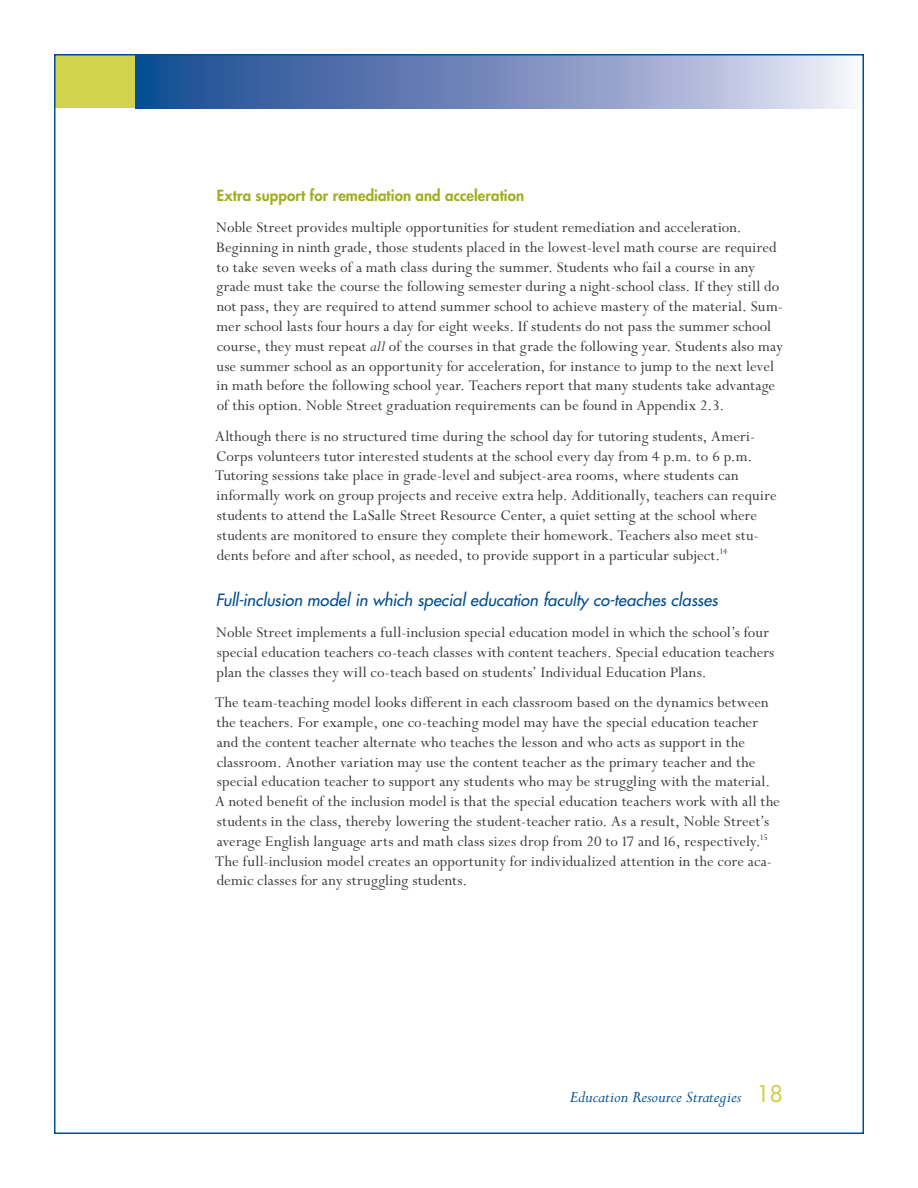
<style>
.page{position:relative;width:918px;height:1188px;background:#fff}
.page>*{position:absolute;margin:0;border:0;box-sizing:border-box;transform-origin:0 0}
.t1{font:italic 18px "Perpetua Std";color:#014f93}
.t2{font:16.5px/19.8px "Perpetua Std";letter-spacing:.01em;color:#363737}
.t3{font:italic 500 16.5px "Futura Std";color:#014f93}
.t4{font:800 15px "Futura Std";letter-spacing:.005em;color:#a1ac1b}
.s1{font-style:italic}
.s2{font-family:"Futura Std";font-weight:500;font-style:normal;font-size:22.5px;color:#d1d34e}
</style>
<div class="page">
<svg style="left:135px;top:57px;width:712px;height:51px;background:#7990bf"></svg>
<div style="left:54px;top:54px;width:81px;height:54px;background:#d1d34e"></div>
<p class="t4" style="left:217px;top:186px;width:309px">Extra support for remediation and acceleration</p>
<p class="t2" style="left:216px;top:218px;width:568px">Noble Street provides multiple opportunities for student remediation and acceleration.<br>Beginning in ninth grade, those students placed in the lowest-level math course are required to take seven weeks of a math class during the summer. Students who fail a course in any grade must take the course the following semester during a night-school class. If they still do not pass, they are required to attend summer school to achieve mastery of the material. Sum&shy;mer school lasts four hours a day for eight weeks. If students do not pass the summer school course, they must repeat <span class="s1">all</span> of the courses in that grade the following year. Students also may use summer school as an opportunity for acceleration, for instance to jump to the next level in math before the following school year. Teachers report that many students take advantage of this option. Noble Street graduation requirements can be found in Appendix 2.3.</p>
<p class="t2" style="left:215px;top:427px;width:563px">Although there is no structured time during the school day for tutoring students, Ameri-Corps volunteers tutor interested students at the school every day from 4 p.m. to 6 p.m.<br>Tutoring sessions take place in grade-level and subject-area rooms, where students can informally work on group projects and receive extra help. Additionally, teachers can require students to attend the LaSalle Street Resource Center, a quiet setting at the school where students are monitored to ensure they complete their homework. Teachers also meet stu&shy;dents before and after school, as needed, to provide support in a particular subject.<sup>14</sup></p>
<p class="t3" style="left:216px;top:590px;width:504px">Full-inclusion model in which special education faculty co-teaches classes</p>
<p class="t2" style="left:216px;top:623px;width:560px">Noble Street implements a full-inclusion special education model in which the school’s four special education teachers co-teach classes with content teachers. Special education teachers plan the classes they will co-teach based on students’ Individual Education Plans.</p>
<p class="t2" style="left:215px;top:693px;width:566px">The team-teaching model looks different in each classroom based on the dynamics between the teachers. For example, one co-teaching model may have the special education teacher and the content teacher alternate who teaches the lesson and who acts as support in the classroom. Another variation may use the content teacher as the primary teacher and the special education teacher to support any students who may be struggling with the material.<br>A noted benefit of the inclusion model is that the special education teachers work with all the students in the class, thereby lowering the student-teacher ratio. As a result, Noble Street’s average English language arts and math class sizes drop from 20 to 17 and 16, respectively.<sup>15<br></sup>The full-inclusion model creates an opportunity for individualized attention in the core aca&shy;demic classes for any struggling students.</p>
<p class="t1" style="left:570px;top:1087px;width:215px">Education Resource Strategies <span class="s2">18</span></p>
</div>
